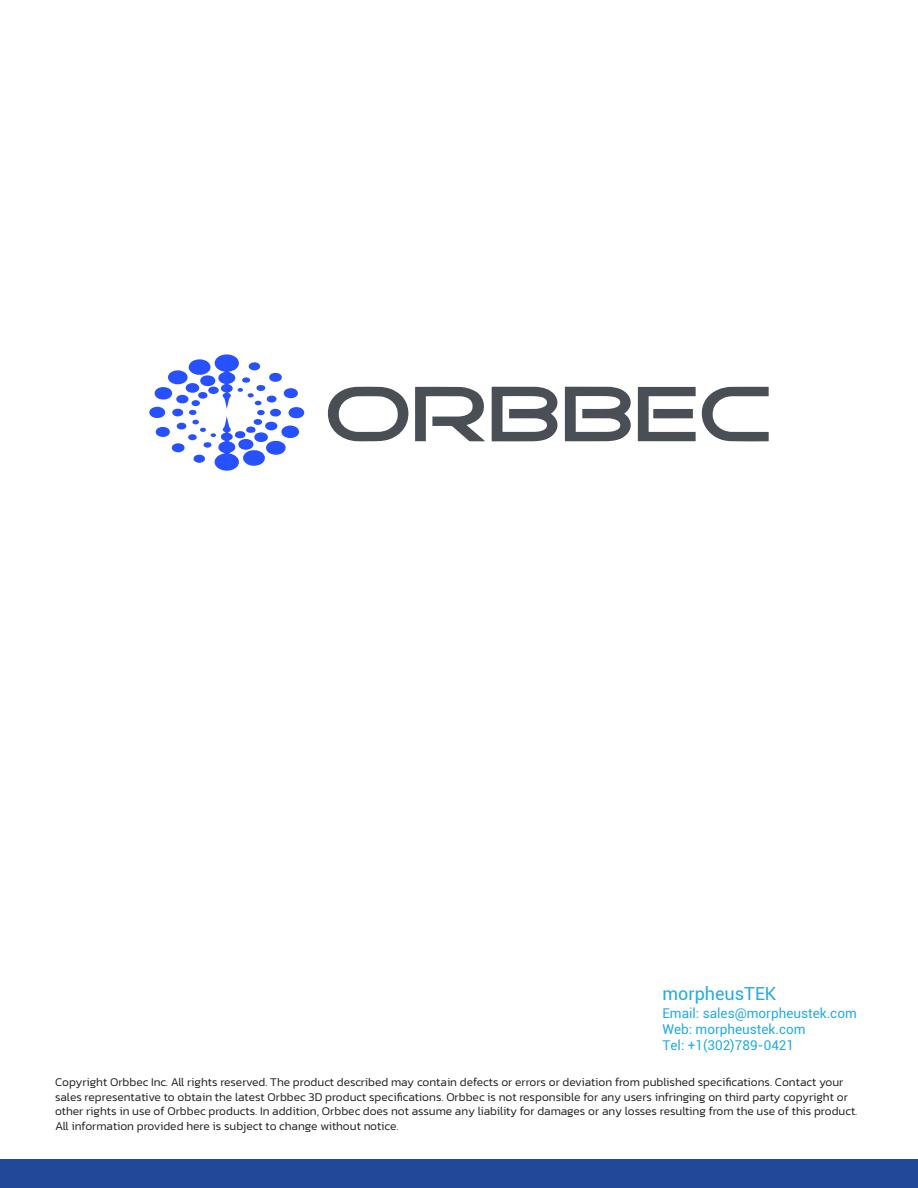
<style>
.page{position:relative;width:918px;height:1188px;background:#fff}
.page>*{position:absolute;margin:0;border:0;box-sizing:border-box;transform-origin:0 0}
.t1{font:18px "Roboto";color:#27aae1}
.t2{font:13.5px/16.2px "Roboto";color:#27aae1}
.t3{font:300 12px/14.4px "Kanit";color:#231f20}
</style>
<div class="page">
<svg style="left:565px;top:387px;width:66px;height:54px"></svg>
<svg style="left:415px;top:387px;width:143px;height:54px"></svg>
<svg style="left:328px;top:387px;width:81px;height:54px"></svg>
<svg style="left:638px;top:387px;width:131px;height:55px"></svg>
<svg style="left:149px;top:354px;width:156px;height:117px"></svg>
<div style="left:0;top:1160px;width:918px;height:28px;background:#224899"></div>
<h1 class="t1" style="left:662px;top:981px;width:115px">morpheusTEK</h1>
<p class="t2" style="left:662px;top:1004px;width:196px">Email: sales@morpheustek.com<br>Web: morpheustek.com<br>Tel: +1(302)789-0421</p>
<p class="t3" style="left:55px;top:1075px;width:804px">Copyright Orbbec Inc. All rights reserved. The product described may contain defects or errors or deviation from published specifications. Contact your sales representative to obtain the latest Orbbec 3D product specifications. Orbbec is not responsible for any users infringing on third party copyright or other rights in use of Orbbec products. In addition, Orbbec does not assume any liability for damages or any losses resulting from the use of this product.<br>All information provided here is subject to change without notice.</p>
</div>
